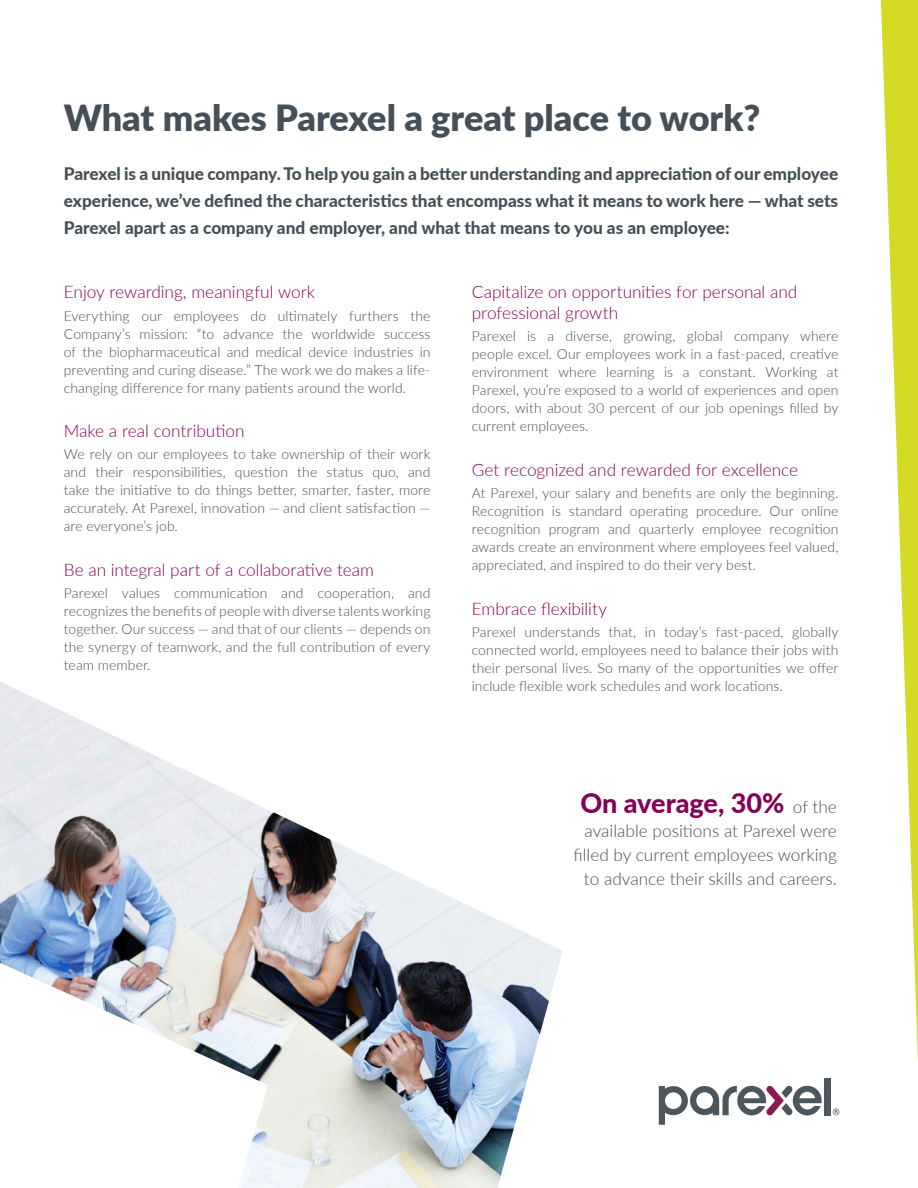
<style>
.page{position:relative;width:918px;height:1188px;background:#fff}
.page>*{position:absolute;margin:0;border:0;box-sizing:border-box;transform-origin:0 0}
.t1{font:900 36px "Lato";color:#454f57}
.t2{font:800 27px "Lato";letter-spacing:-.005em;color:#840154}
.t3{font:800 17.25px/27px "Lato";color:#454f57;text-align:justify}
.t4{font:300 17.25px/20.7px "Lato";letter-spacing:-.005em;color:#840154}
.t5{font:300 17.25px/24px "Lato";color:#454f57;text-align:right}
.t6{font:300 13.95px/18px "Lato";letter-spacing:.005em;color:#454f57;text-align:justify}
.s1{font-weight:300;font-size:17.25px;color:#454f57}
</style>
<div class="page">
<img style="left:0;top:681px;width:563px;height:507px">
<div style="left:824px;top:1079px;width:6px;height:36px;background:#4d565c"></div>
<svg style="left:833px;top:1108px;width:6px;height:7px"></svg>
<svg style="left:659px;top:1085px;width:163px;height:39px"></svg>
<svg style="left:881px;top:0;width:37px;height:1062px"></svg>
<p class="t1" style="left:64px;top:91px;width:698px">What makes Parexel a great place to work?</p>
<p class="t3" style="left:64px;top:159px;width:776px">Parexel is a unique company. To help you gain a better understanding and appreciation of our employee experience, we’ve defined the characteristics that encompass what it means to work here — what sets Parexel apart as a company and employer, and what that means to you as an employee:</p>
<p class="t4" style="left:64px;top:281px;width:253px">Enjoy rewarding, meaningful work</p>
<p class="t6" style="left:64px;top:306px;width:368px">Everything our employees do ultimately furthers the Company’s mission: “to advance the worldwide success of the biopharmaceutical and medical device industries in preventing and curing disease.” The work we do makes a life&shy;changing difference for many patients around the world.</p>
<p class="t4" style="left:64px;top:420px;width:182px">Make a real contribution</p>
<p class="t6" style="left:64px;top:445px;width:368px">We rely on our employees to take ownership of their work and their responsibilities, question the status quo, and take the initiative to do things better, smarter, faster, more accurately. At Parexel, innovation — and client satisfaction — are everyone’s job.</p>
<p class="t4" style="left:64px;top:559px;width:312px">Be an integral part of a collaborative team</p>
<p class="t6" style="left:64px;top:584px;width:368px">Parexel values communication and cooperation, and recognizes the benefits of people with diverse talents working together. Our success — and that of our clients — depends on the synergy of teamwork, and the full contribution of every team member.</p>
<p class="t4" style="left:472px;top:281px;width:327px">Capitalize on opportunities for personal and professional growth</p>
<p class="t6" style="left:472px;top:327px;width:368px">Parexel is a diverse, growing, global company where people excel. Our employees work in a fast-paced, creative environment where learning is a constant. Working at Parexel, you’re exposed to a world of experiences and open doors, with about 30 percent of our job openings filled by current employees.</p>
<p class="t4" style="left:472px;top:459px;width:328px">Get recognized and rewarded for excellence</p>
<p class="t6" style="left:472px;top:484px;width:368px">At Parexel, your salary and benefits are only the beginning.<br>Recognition is standard operating procedure. Our online recognition program and quarterly employee recognition awards create an environment where employees feel valued, appreciated, and inspired to do their very best.</p>
<p class="t4" style="left:472px;top:597px;width:137px">Embrace flexibility</p>
<p class="t6" style="left:472px;top:622px;width:368px">Parexel understands that, in today’s fast-paced, globally connected world, employees need to balance their jobs with their personal lives. So many of the opportunities we offer include flexible work schedules and work locations.</p>
<p class="t2" style="left:580px;top:783px;width:258px">On average, 30% <span class="s1">of the</span></p>
<p class="t5" style="left:574px;top:818px;width:265px">available positions at Parexel were filled by current employees working to advance their skills and careers.</p>
</div>
